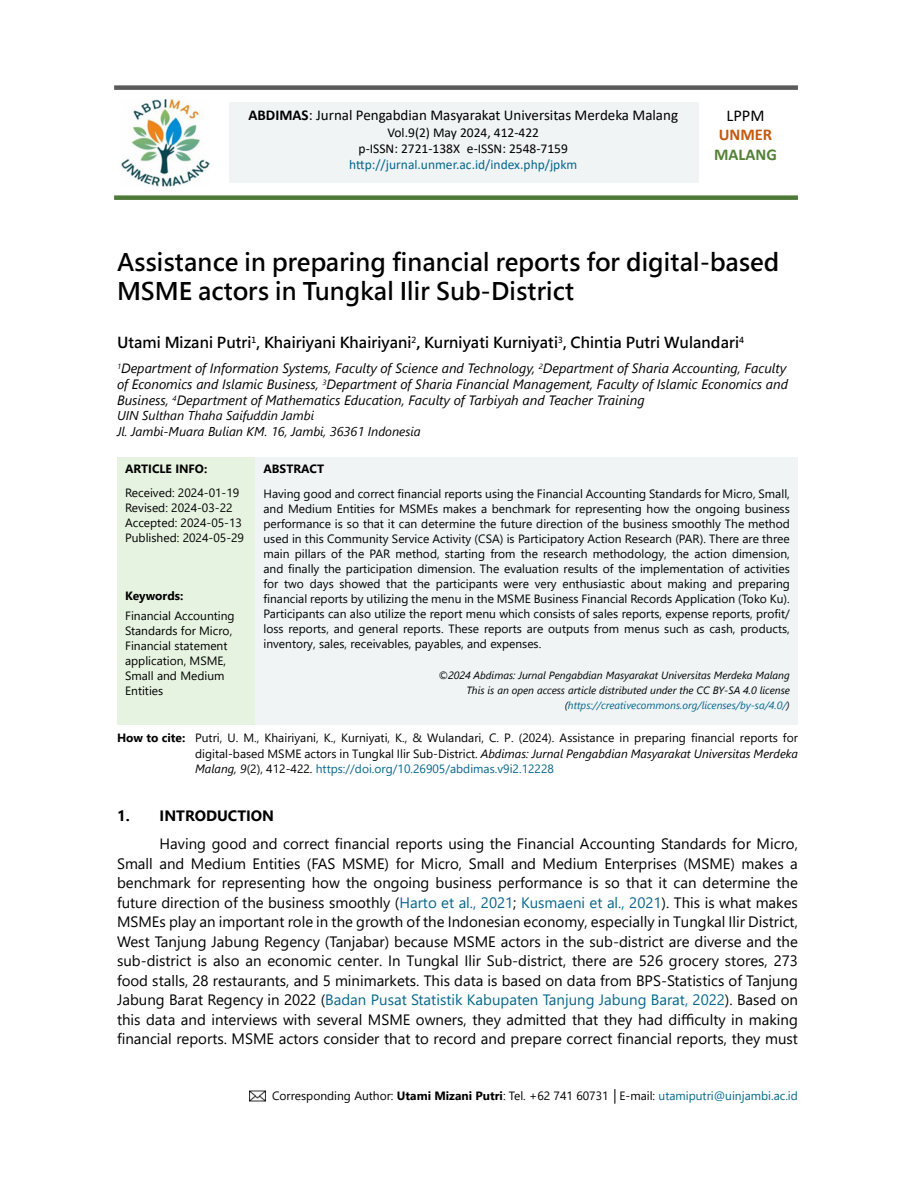
<style>
.page{position:relative;width:915px;height:1191px;background:#fff}
.page>*{position:absolute;margin:0;border:0;box-sizing:border-box;transform-origin:0 0}
.t1{font:24px/28.8px "Microsoft Jheng Hei UI Bold";color:#000}
.t2{font:700 16.5px "Calibri";color:#538135}
.t3{font:700 16.5px "Calibri";color:#c45911}
.t4{font:16.5px "Calibri";color:#000}
.t5{font:15px/19.5px "Segoe UI";color:#000;text-align:justify}
.t6{font:700 15px "Microsoft Jheng Hei";color:#000}
.t7{font:15px "Calibri";color:#000}
.t8{font:700 15px "Segoe UI";color:#000}
.t9{font:italic 13.5px/16.2px "Segoe UI";color:#000}
.t10{font:13.5px/16.2px "Calibri";color:#000;text-align:center}
.t11{font:13.5px "Calibri";color:#07668d}
.t12{font:italic 12.75px/15.3px "Segoe UI";color:#000}
.t13{font:12px/15px "Segoe UI";color:#000}
.t14{font:700 12px "Segoe UI";color:#000}
.t15{font:italic 10.5px/15px "Segoe UI";color:#000;text-align:right}
.s1{font-weight:700}
.s2{font-family:"Calibri"}
.s3{color:#07668d}
.s4{font-style:italic}
.s5{font-family:"Arial"}
</style>
<div class="page">
<div style="left:229px;top:102px;width:469px;height:81px;background:#f0f4f4"></div>
<img style="left:121px;top:99px;width:89px;height:88px">
<div style="left:114px;top:85px;width:683px;height:5px;background:#5a5a5a"></div>
<div style="left:114px;top:195px;width:683px;height:5px;background:#4f7938"></div>
<div style="left:117px;top:457px;width:138px;height:267px;background:#e7f3e1"></div>
<div style="left:255px;top:457px;width:542px;height:267px;background:#f0f4f4"></div>
<img style="left:250px;top:1090px;width:15px;height:11px">
<p class="t7" style="left:248px;top:105px;width:431px"><span class="s1">ABDIMAS</span>: Jurnal Pengabdian Masyarakat Universitas Merdeka Malang</p>
<p class="t10" style="left:358px;top:124px;width:211px">Vol.9(2) May 2024, 412-422<br>p-ISSN: 2721-138X e-ISSN: 2548-7159</p>
<p class="t11" style="left:349px;top:155px;width:229px">http://jurnal.unmer.ac.id/index.php/jpkm</p>
<h2 class="t4" style="left:726px;top:104px;width:40px">LPPM</h2>
<h2 class="t3" style="left:718px;top:123px;width:55px">UNMER</h2>
<h2 class="t2" style="left:713px;top:143px;width:64px">MALANG</h2>
<h1 class="t1" style="left:117px;top:248px;width:663px">Assistance in preparing financial reports for digital-based<br>MSME actors in Tungkal Ilir Sub-District</h1>
<p class="t6" style="left:117px;top:333px;width:628px">Utami Mizani Putri<sup>1</sup>, Khairiyani Khairiyani<sup>2</sup><span class="s2">,</span> Kurniyati Kurniyati<sup>3</sup>, Chintia Putri Wulandari<sup>4</sup></p>
<p class="t9" style="left:117px;top:357px;width:672px"><sup>1</sup>Department of Information Systems, Faculty of Science and Technology, <sup>2</sup>Department of Sharia Accounting, Faculty of Economics and Islamic Business, <sup>3</sup>Department of Sharia Financial Management, Faculty of Islamic Economics and<br>Business, <sup>4</sup>Department of Mathematics Education, Faculty of Tarbiyah and Teacher Training</p>
<p class="t12" style="left:117px;top:406px;width:305px">UIN Sulthan Thaha Saifuddin Jambi<br>Jl. Jambi-Muara Bulian KM. 16, Jambi, 36361 Indonesia</p>
<p class="t14" style="left:125px;top:458px;width:84px">ARTICLE INFO:</p>
<p class="t13" style="left:125px;top:484px;width:120px">Received: 2024-01-19<br>Revised: 2024-03-22<br>Accepted: 2024-05-13<br>Published: 2024-05-29</p>
<p class="t14" style="left:263px;top:458px;width:62px">ABSTRACT</p>
<p class="t13" style="left:263px;top:485px;width:527px;text-align:justify">Having good and correct financial reports using the Financial Accounting Standards for Micro, Small, and Medium Entities for MSMEs makes a benchmark for representing how the ongoing business performance is so that it can determine the future direction of the business smoothly The method used in this Community Service Activity (CSA) is Participatory Action Research (PAR). There are three main pillars of the PAR method, starting from the research methodology, the action dimension, and finally the participation dimension. The evaluation results of the implementation of activities for two days showed that the participants were very enthusiastic about making and preparing financial reports by utilizing the menu in the MSME Business Financial Records Application (Toko Ku).<br>Participants can also utilize the report menu which consists of sales reports, expense reports, profit/ loss reports, and general reports. These reports are outputs from menus such as cash, products, inventory, sales, receivables, payables, and expenses.</p>
<p class="t15" style="left:438px;top:666px;width:353px">©2024 Abdimas: Jurnal Pengabdian Masyarakat Universitas Merdeka Malang<br>This is an open access article distributed under the CC BY-SA 4.0 license (<span class="s3">https://creativecommons.org/licenses/by-sa/4.0/</span>)</p>
<p class="t13" style="left:195px;top:729px;width:604px;line-height:15.5px;text-align:justify;text-indent:-78px"><span class="s1">How to cite:</span> Putri, U. M., Khairiyani, K., Kurniyati, K., &amp; Wulandari, C. P. (2024). Assistance in preparing financial reports for digital-based MSME actors in Tungkal Ilir Sub-District. <span class="s4">Abdimas: Jurnal Pengabdian Masyarakat Universitas Merdeka Malang, 9</span>(2), 412-422. <span class="s3">https://doi.org/10.26905/abdimas.v9i2.12228</span></p>
<p class="t14" style="left:125px;top:584px;width:60px">Keywords:</p>
<p class="t13" style="left:125px;top:607px;width:111px">Financial Accounting<br>Standards for Micro,<br>Financial statement application, MSME,<br>Small and Medium<br>Entities</p>
<p class="t8" style="left:117px;top:801px;width:158px">1. INTRODUCTION</p>
<p class="t5" style="left:117px;top:832px;width:682px;text-indent:43px">Having good and correct financial reports using the Financial Accounting Standards for Micro, Small and Medium Entities (FAS MSME) for Micro, Small and Medium Enterprises (MSME) makes a benchmark for representing how the ongoing business performance is so that it can determine the future direction of the business smoothly (<span class="s3">Harto et al., 2021</span>; <span class="s3">Kusmaeni et al., 2021</span>). This is what makes MSMEs play an important role in the growth of the Indonesian economy, especially in Tungkal Ilir District, West Tanjung Jabung Regency (Tanjabar) because MSME actors in the sub-district are diverse and the sub-district is also an economic center. In Tungkal Ilir Sub-district, there are 526 grocery stores, 273 food stalls, 28 restaurants, and 5 minimarkets. This data is based on data from BPS-Statistics of Tanjung Jabung Barat Regency in 2022 (<span class="s3">Badan Pusat Statistik Kabupaten Tanjung Jabung Barat, 2022</span>). Based on this data and interviews with several MSME owners, they admitted that they had difficulty in making financial reports. MSME actors consider that to record and prepare correct financial reports, they must</p>
<p class="t13" style="left:272px;top:1087px;width:527px">Corresponding Author: <span class="s1">Utami Mizani Putri</span>: Tel. +62 741 60731 <span class="s5">│</span>E-mail: <span class="s3">utamiputri@uinjambi.ac.id</span></p>
</div>
